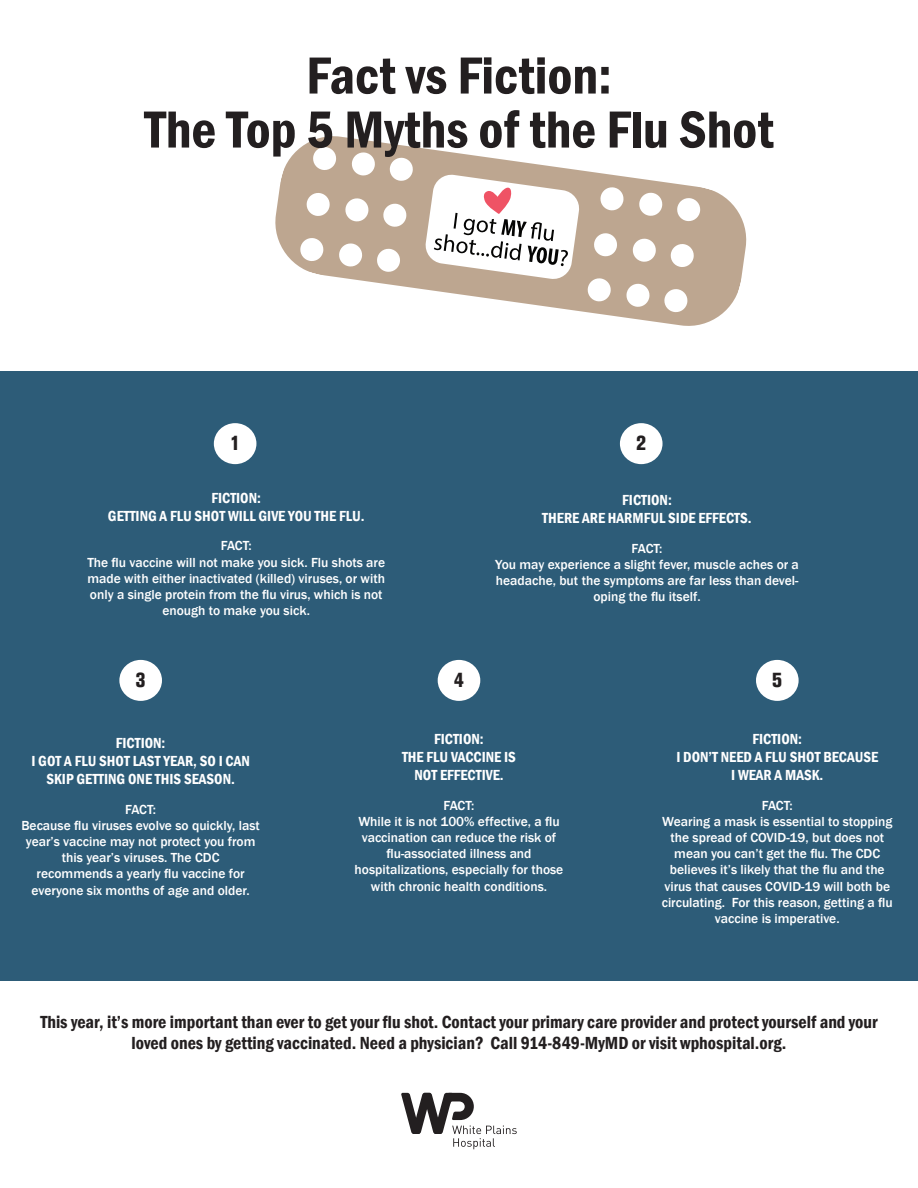
<style>
.page{position:relative;width:918px;height:1188px;background:#fff}
.page>*{position:absolute;margin:0;border:0;box-sizing:border-box;transform-origin:0 0}
.t1{font:600 condensed 54px/54px "Franklin Gothic";color:#231f20;text-align:center}
.t2{font:800 condensed 20.25px "Akzidenz Grotesk Std";color:#231f20}
.t3{font:600 condensed 18px/21.6px "Franklin Gothic";color:#231f20;text-align:center}
.t4{font:600 condensed 15px/18px "Franklin Gothic";color:#fff;text-align:center}
.t5{font:500 13.5px/16.2px "Franklin Gothic";color:#fff;text-align:center}
</style>
<div class="page">
<div style="left:0;top:372px;width:918px;height:609px;background:#2d5c78"></div>
<svg style="left:275px;top:136px;width:472px;height:190px;fill:#bda690"></svg>
<svg style="left:434px;top:187px;width:134px;height:79px"></svg>
<svg style="left:401px;top:1093px;width:116px;height:56px"></svg>
<div style="left:214px;top:423px;width:42px;height:41px;background:#fff;border-radius:50%"></div>
<div style="left:620px;top:423px;width:43px;height:41px;background:#fff;border-radius:50%"></div>
<div style="left:438px;top:660px;width:42px;height:41px;background:#fff;border-radius:50%"></div>
<div style="left:119px;top:660px;width:43px;height:41px;background:#fff;border-radius:50%"></div>
<div style="left:756px;top:660px;width:43px;height:41px;background:#fff;border-radius:50%"></div>
<h1 class="t1" style="left:145px;top:48px;width:631px">Fact vs Fiction:<br>The Top 5 Myths of the Flu Shot</h1>
<h2 class="t2" style="left:230px;top:431px;width:12px">1</h2>
<h2 class="t2" style="left:636px;top:431px;width:12px">2</h2>
<p class="t4" style="left:108px;top:489px;width:258px">FICTION:<br>GETTING A FLU SHOT WILL GIVE YOU THE FLU.</p>
<p class="t5" style="left:87px;top:538px;width:299px">FACT:<br>The flu vaccine will not make you sick. Flu shots are made with either inactivated (killed) viruses, or with only a single protein from the flu virus, which is not enough to make you sick.</p>
<p class="t4" style="left:542px;top:491px;width:211px">FICTION:<br>THERE ARE HARMFUL SIDE EFFECTS.</p>
<p class="t5" style="left:495px;top:540px;width:305px">FACT:<br>You may experience a slight fever, muscle aches or a headache, but the symptoms are far less than devel&shy;oping the flu itself.</p>
<h2 class="t2" style="left:136px;top:668px;width:12px">3</h2>
<h2 class="t2" style="left:454px;top:668px;width:12px">4</h2>
<h2 class="t2" style="left:772px;top:668px;width:12px">5</h2>
<p class="t4" style="left:31px;top:734px;width:220px">FICTION:<br>I GOT A FLU SHOT LAST YEAR, SO I CAN<br>SKIP GETTING ONE THIS SEASON.</p>
<p class="t5" style="left:21px;top:801px;width:240px">FACT:<br>Because flu viruses evolve so quickly, last year’s vaccine may not protect you from this year’s viruses. The CDC<br>recommends a yearly flu vaccine for everyone six months of age and older.</p>
<p class="t4" style="left:402px;top:730px;width:115px">FICTION:<br>THE FLU VACCINE IS<br>NOT EFFECTIVE.</p>
<p class="t5" style="left:355px;top:797px;width:210px">FACT:<br>While it is not 100% effective, a flu vaccination can reduce the risk of flu-associated illness and hospitalizations, especially for those with chronic health conditions.</p>
<p class="t4" style="left:676px;top:730px;width:203px">FICTION:<br>I DON’T NEED A FLU SHOT BECAUSE<br>I WEAR A MASK.</p>
<p class="t5" style="left:662px;top:797px;width:233px">FACT:<br>Wearing a mask is essential to stopping the spread of COVID-19, but does not mean you can’t get the flu. The CDC believes it’s likely that the flu and the virus that causes COVID-19 will both be circulating. For this reason, getting a flu vaccine is imperative.</p>
<h3 class="t3" style="left:40px;top:1011px;width:839px">This year, it’s more important than ever to get your flu shot. Contact your primary care provider and protect yourself and your loved ones by getting vaccinated. Need a physician? Call 914-849-MyMD or visit wphospital.org.</h3>
</div>
